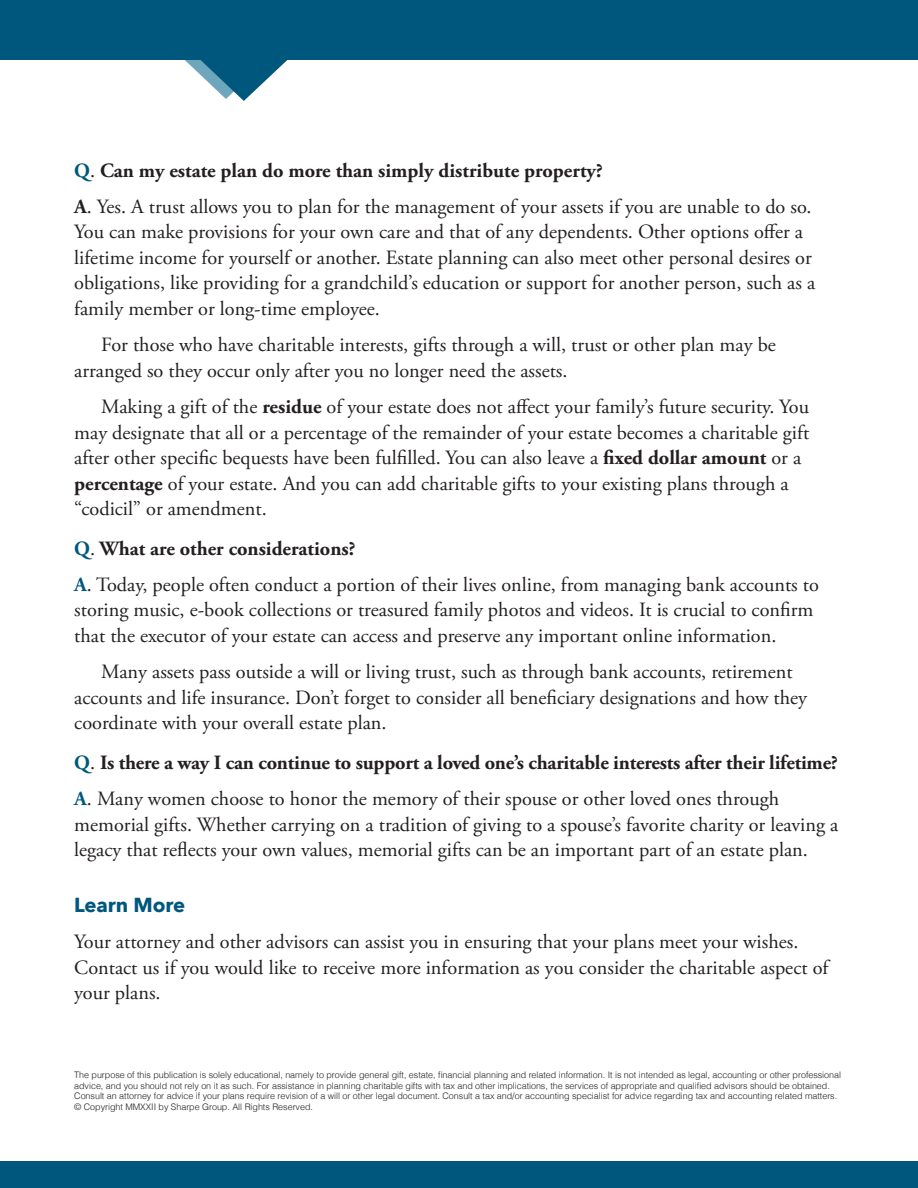
<style>
.page{position:relative;width:918px;height:1188px;background:#fff}
.page>*{position:absolute;margin:0;border:0;box-sizing:border-box;transform-origin:0 0}
.Answers{font:20.25px/25.5px "Adobe Garamond Pro";color:#231f20}
.Answers-2{font:700 20.25px "Adobe Garamond Pro";letter-spacing:-.01em;color:#231f20}
.Answers-3{font:700 20.25px "Avenir Next";color:#00577d}
.t1{font:300 9px/10.5px "Helvetica";letter-spacing:-.005em;color:#231f20}
.s1{color:#00577d}
.s2{font-weight:400}
.s3{font-weight:700}
.s4{font-weight:700;color:#00577d}
</style>
<div class="page">
<div style="left:0;top:0;width:918px;height:59px;background:#00577d"></div>
<svg style="left:180px;top:59px;width:110px;height:42px"></svg>
<div style="left:0;top:1161px;width:918px;height:27px;background:#00577d"></div>
<p class="Answers-2" style="left:74px;top:158px;width:530px"><span class="s1">Q</span><span class="s2">.</span> Can my estate plan do more than simply distribute property?</p>
<p class="Answers" style="left:74px;top:195px;width:742px"><span class="s3">A</span>. Yes. A trust allows you to plan for the management of your assets if you are unable to do so.<br>You can make provisions for your own care and that of any dependents. Other options offer a lifetime income for yourself or another. Estate planning can also meet other personal desires or obligations, like providing for a grandchild’s education or support for another person, such as a family member or long-time employee.</p>
<p class="Answers" style="left:74px;top:333px;width:703px;text-indent:27px">For those who have charitable interests, gifts through a will, trust or other plan may be arranged so they occur only after you no longer need the assets.</p>
<p class="Answers" style="left:74px;top:395px;width:736px;text-indent:27px">Making a gift of the <span class="s3">residue</span> of your estate does not affect your family’s future security. You may designate that all or a percentage of the remainder of your estate becomes a charitable gift after other specific bequests have been fulfilled. You can also leave a <span class="s3">fixed dollar amount</span> or a <span class="s3">percentage</span> of your estate. And you can add charitable gifts to your existing plans through a “codicil” or amendment.</p>
<p class="Answers-2" style="left:74px;top:536px;width:283px"><span class="s1">Q</span><span class="s2">.</span> What are other considerations?</p>
<p class="Answers" style="left:74px;top:572px;width:746px"><span class="s4">A</span>. Today, people often conduct a portion of their lives online, from managing bank accounts to storing music, e-book collections or treasured family photos and videos. It is crucial to confirm that the executor of your estate can access and preserve any important online information.</p>
<p class="Answers" style="left:74px;top:660px;width:734px;text-indent:27px">Many assets pass outside a will or living trust, such as through bank accounts, retirement accounts and life insurance. Don’t forget to consider all beneficiary designations and how they coordinate with your overall estate plan.</p>
<p class="Answers-2" style="left:74px;top:751px;width:765px"><span class="s1">Q</span><span class="s2">.</span> Is there a way I can continue to support a loved one’s charitable interests after their lifetime?</p>
<p class="Answers" style="left:74px;top:787px;width:766px"><span class="s4">A</span>. Many women choose to honor the memory of their spouse or other loved ones through memorial gifts. Whether carrying on a tradition of giving to a spouse’s favorite charity or leaving a legacy that reflects your own values, memorial gifts can be an important part of an estate plan.</p>
<p class="Answers-3" style="left:74px;top:887px;width:113px">Learn More</p>
<p class="Answers" style="left:74px;top:930px;width:756px">Your attorney and other advisors can assist you in ensuring that your plans meet your wishes.<br>Contact us if you would like to receive more information as you consider the charitable aspect of your plans.</p>
<p class="t1" style="left:74px;top:1069px;width:768px">The purpose of this publication is solely educational, namely to provide general gift, estate, financial planning and related information. It is not intended as legal, accounting or other professional advice, and you should not rely on it as such. For assistance in planning charitable gifts with tax and other implications, the services of appropriate and qualified advisors should be obtained.<br>Consult an attorney for advice if your plans require revision of a will or other legal document. Consult a tax and/or accounting specialist for advice regarding tax and accounting related matters. © Copyright MMXXII by Sharpe Group. All Rights Reserved.</p>
</div>
